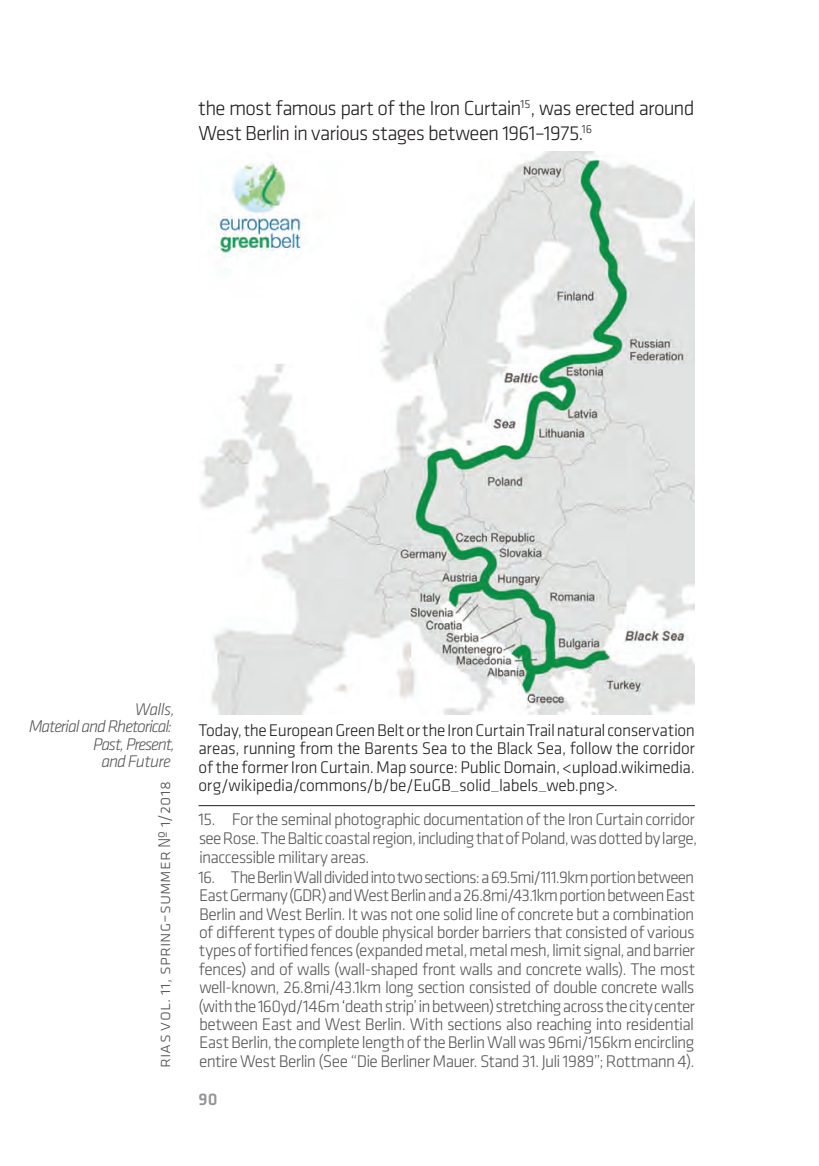
<style>
.page{position:relative;width:819px;height:1166px;background:#fff}
.page>*{position:absolute;margin:0;border:0;box-sizing:border-box;transform-origin:0 0}
.t1{font:300 21px/25.2px "Klavika";letter-spacing:-.04em;color:#231f20}
.t2{font:300 17.5px/18.4px "Klavika";letter-spacing:-.04em;color:#57585a}
.t3{font:300 17.5px/18.4px "Klavika";letter-spacing:-.02em;color:#231f20;text-align:justify}
.t4{font:italic 300 17.5px/17.5px "Klavika";letter-spacing:-.06em;color:#57585a;text-align:right}
.t5{font:300 17.5px "Klavika";letter-spacing:.005em;color:#57585a}
.t6{font:500 17.5px "Klavika";color:#939598}
.s1{color:#313232}
</style>
<div class="page">
<hr style="left:198px;top:805px;width:496px;height:1px;background:#231f20">
<img style="left:199px;top:151px;width:495px;height:564px">
<p class="t1" style="left:198px;top:96px;width:497px">the most famous part of the Iron Curtain<sup>15</sup>, was erected around<br>West Berlin in various stages between 1961–1975.<sup>16</sup></p>
<p class="t4" style="left:29px;top:700px;width:148px">Walls,<br>Material and Rhetorical:<br>Past, Present,<br>and Future</p>
<p class="t5" style="left:155px;top:1068px;width:288px;rotate:-90deg">rias vol. 11, spring–summer № 1/2018</p>
<p class="t3" style="left:198px;top:721px;width:498px">Today, the European Green Belt or the Iron Curtain Trail natural conservation areas, running from the Barents Sea to the Black Sea, follow the corridor of the former Iron Curtain. Map source: Public Domain, &lt;upload.wikimedia. org/wikipedia/commons/b/be/EuGB_solid_labels_web.png&gt;.</p>
<p class="t2" style="left:198px;top:810px;width:500px;line-height:18.9px">15. For the seminal photographic documentation of the Iron Curtain corridor see Rose. The Baltic coastal region, including that of Poland, was dotted by large, inaccessible military areas.</p>
<p class="t2" style="left:198px;top:868px;width:498px;text-align:justify">16. The Berlin Wall divided into two sections: a 69.5mi/111.9km portion between East Germany (GDR) and West Berlin and a 26.8mi/43.1km portion between East Berlin and West Berlin. It was not one solid line of concrete but a combination of different types of double physical border barriers that consisted of various types of fortified fences (expanded metal, metal mesh, limit signal, and barrier fences) and of walls (wall-shaped front walls and concrete walls). The most well-known, 26.8mi/43.1km long section consisted of double concrete walls (with the 160yd/146m <span class="s1">‘</span>death strip’ in between) stretching across the city center between East and West Berlin. With sections also reaching into residential East Berlin, the complete length of the Berlin Wall was 96mi/156km encircling entire West Berlin (See “Die Berliner Mauer. Stand 31. Juli 1989”; Rottmann 4).</p>
<p class="t6" style="left:198px;top:1090px;width:20px">90</p>
</div>
